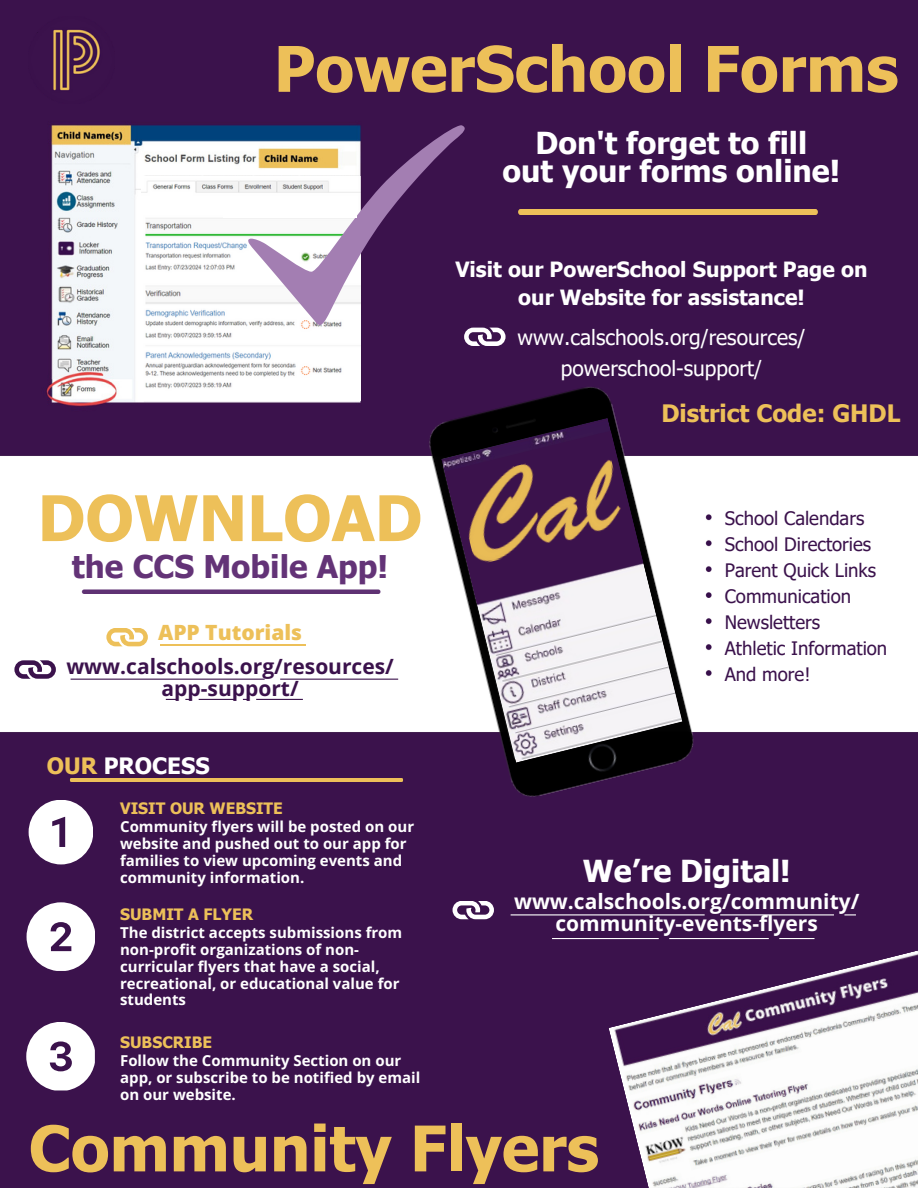
<style>
.page{position:relative;width:918px;height:1188px;background:#3b124c}
.page>*{position:absolute;margin:0;border:0;box-sizing:border-box;transform-origin:0 0}
.t1{font:700 63px "Tahoma";color:#edc059}
.t2{font:700 31.2px "Tahoma";color:#633377}
.t3{font:700 30.3px/28.2px "Tahoma";color:#fff;text-align:center}
.t4{font:700 24px "Tahoma";color:#edc059}
.t5{font:700 22.5px "Tahoma";color:#fff}
.t6{font:700 21px/28.2px "Tahoma";color:#fff;text-align:center}
.t7{font:700 21px/33.8px "Open Sans";color:#3b124c;text-align:center}
.t8{font:700 21px/22.5px "Open Sans";color:#fff;text-align:center}
.t9{font:21px/31.5px "Tahoma";color:#fff;text-align:center}
.t10{font:18.6px/25.8px "Tahoma";color:#3b124c}
.t11{font:700 15.75px "Tahoma";color:#edc059}
.t12{font:700 15px/16.8px "Open Sans";color:#fff}
.s1{font-weight:800;color:#edc059}
.s2{color:#edc059}
</style>
<div class="page">
<div style="left:0;top:455px;width:918px;height:278px;background:#fff"></div>
<img style="left:413px;top:387px;width:300px;height:410px">
<img style="left:441px;top:418px;width:241px;height:345px">
<svg style="left:444px;top:431px;width:199px;height:173px"></svg>
<img style="left:455px;top:444px;width:173px;height:121px">
<img style="left:37px;top:29px;width:63px;height:62px">
<img style="left:46px;top:124px;width:315px;height:283px">
<img style="left:141px;top:176px;width:219px;height:224px">
<svg style="left:26px;top:1022px;width:69px;height:68px"></svg>
<svg style="left:27px;top:902px;width:68px;height:69px"></svg>
<svg style="left:29px;top:800px;width:64px;height:64px"></svg>
<svg style="left:106px;top:628px;width:42px;height:18px"></svg>
<img style="left:70px;top:778px;width:353px;height:4px">
<div style="left:224px;top:199px;width:132px;height:18px;background:#fff"></div>
<img style="left:519px;top:210px;width:298px;height:4px">
<img style="left:608px;top:950px;width:310px;height:238px">
<hr style="left:161px;top:645px;width:144px;height:1px;background:#edc059">
<svg style="left:71px;top:679px;width:327px;height:1px"></svg>
<svg style="left:14px;top:660px;width:42px;height:19px"></svg>
<svg style="left:166px;top:699px;width:137px;height:1px"></svg>
<svg style="left:453px;top:901px;width:41px;height:18px"></svg>
<svg style="left:247px;top:125px;width:259px;height:221px"></svg>
<svg style="left:511px;top:914px;width:345px;height:1px"></svg>
<svg style="left:552px;top:938px;width:263px;height:1px"></svg>
<p class="t1" style="left:274px;top:29px;width:626px">PowerSchool Forms</p>
<p class="t3" style="left:503px;top:128px;width:339px">Don't forget to fill<br>out your forms online!</p>
<p class="t1" style="left:38px;top:478px;width:386px">DOWNLOAD</p>
<p class="t2" style="left:72px;top:547px;width:318px">the CCS Mobile App!</p>
<p class="t7" style="left:66px;top:615px;width:329px"><span class="s1">APP Tutorials </span>www.calschools.org/resources/</p>
<p class="t7" style="left:162px;top:671px;width:139px">app-support/</p>
<h1 class="t5" style="left:47px;top:752px;width:164px"><span class="s2">OUR</span> PROCESS</h1>
<h3 class="t11" style="left:120px;top:798px;width:164px">VISIT OUR WEBSITE</h3>
<p class="t12" style="left:120px;top:818px;width:296px">Community flyers will be posted on our website and pushed out to our app for families to view upcoming events and community information.</p>
<h5 class="t11" style="left:120px;top:904px;width:135px">SUBMIT A FLYER</h5>
<p class="t12" style="left:120px;top:924px;width:284px">The district accepts submissions from non-profit organizations of non&shy;curricular flyers that have a social, recreational, or educational value for students</p>
<p class="t11" style="left:120px;top:1032px;width:94px">SUBSCRIBE</p>
<h2 class="t12" style="left:120px;top:1052px;width:302px">Follow the Community Section on our app, or subscribe to be notified by email on our website.</h2>
<p class="t6" style="left:456px;top:255px;width:413px">Visit our PowerSchool Support Page on our Website for assistance!</p>
<p class="t9" style="left:517px;top:321px;width:289px">www.calschools.org/resources/ powerschool-support/</p>
<p class="t4" style="left:661px;top:398px;width:241px">District Code: GHDL</p>
<h4 class="t10" style="left:725px;top:505px;width:164px">School Calendars<br>School Directories<br>Parent Quick Links<br>Communication<br>Newsletters<br>Athletic Information<br>And more!</h4>
<p class="t3" style="left:583px;top:855px;width:209px">We’re Digital!</p>
<p class="t8" style="left:514px;top:889px;width:347px">www.calschools.org/community/ community-events-flyers</p>
<h5 class="t1" style="left:29px;top:1108px;width:572px">Community Flyers</h5>
</div>
